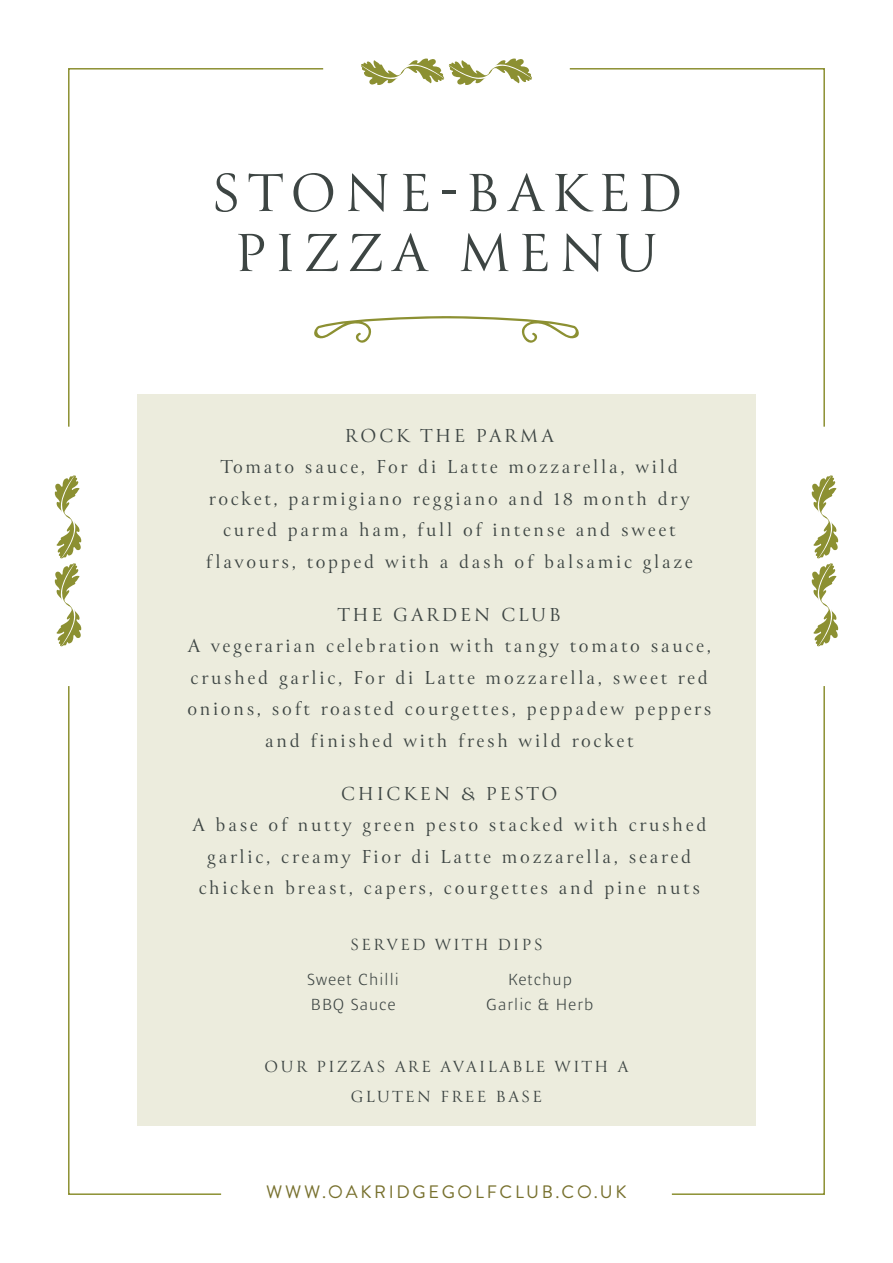
<style>
.page{position:relative;width:893px;height:1263px;background:#fff}
.page>*{position:absolute;margin:0;border:0;box-sizing:border-box;transform-origin:0 0}
.t1{font:60px/60px "Canto";letter-spacing:.13em;color:#3d4543;text-align:center}
.t2{font:21px/31.5px "Canto";letter-spacing:.13em;color:#3d4543;text-align:center}
.t3{font:18px/30px "Canto";letter-spacing:.13em;color:#3d4543;text-align:center}
.t4{font:18px "Brandon Grotesque";letter-spacing:.15em;color:#77702d}
.t5{font:300 16.5px "Ardoise Std";letter-spacing:.07em;color:#3d4543}
</style>
<div class="page">
<div style="left:137px;top:394px;width:618px;height:731px;background:#ececdd"></div>
<svg style="left:68px;top:68px;width:256px;height:359px"></svg>
<svg style="left:68px;top:686px;width:155px;height:509px"></svg>
<svg style="left:569px;top:68px;width:256px;height:360px"></svg>
<svg style="left:670px;top:684px;width:155px;height:511px"></svg>
<svg style="left:361px;top:58px;width:171px;height:27px"></svg>
<svg style="left:811px;top:475px;width:27px;height:171px"></svg>
<svg style="left:55px;top:475px;width:27px;height:171px"></svg>
<svg style="left:312px;top:316px;width:269px;height:28px"></svg>
<p class="t1" style="left:211px;top:167px;width:473px">STONE-BAKED<br>PIZZA MENU</p>
<p class="t2" style="left:206px;top:421px;width:488px">ROCK THE PARMA<br>Tomato sauce, For di Latte mozzarella, wild rocket, parmigiano reggiano and 18 month dry cured parma ham, full of intense and sweet flavours, topped with a dash of balsamic glaze</p>
<p class="t2" style="left:187px;top:600px;width:525px">THE GARDEN CLUB<br>A vegerarian celebration with tangy tomato sauce, crushed garlic, For di Latte mozzarella, sweet red onions, soft roasted courgettes, peppadew peppers and finished with fresh wild rocket</p>
<p class="t2" style="left:192px;top:779px;width:516px">CHICKEN &amp; PESTO<br>A base of nutty green pesto stacked with crushed garlic, creamy Fior di Latte mozzarella, seared chicken breast, capers, courgettes and pine nuts</p>
<p class="t3" style="left:350px;top:931px;width:194px">SERVED WITH DIPS</p>
<p class="t5" style="left:307px;top:970px;width:93px">Sweet Chilli</p>
<p class="t5" style="left:311px;top:995px;width:86px">BBQ Sauce</p>
<p class="t5" style="left:508px;top:970px;width:65px">Ketchup</p>
<p class="t5" style="left:487px;top:995px;width:108px">Garlic &amp; Herb</p>
<p class="t3" style="left:265px;top:1053px;width:365px">OUR PIZZAS ARE AVAILABLE WITH A<br>GLUTEN FREE BASE</p>
<p class="t4" style="left:266px;top:1180px;width:362px">WWW.OAKRIDGEGOLFCLUB.CO.UK</p>
</div>
